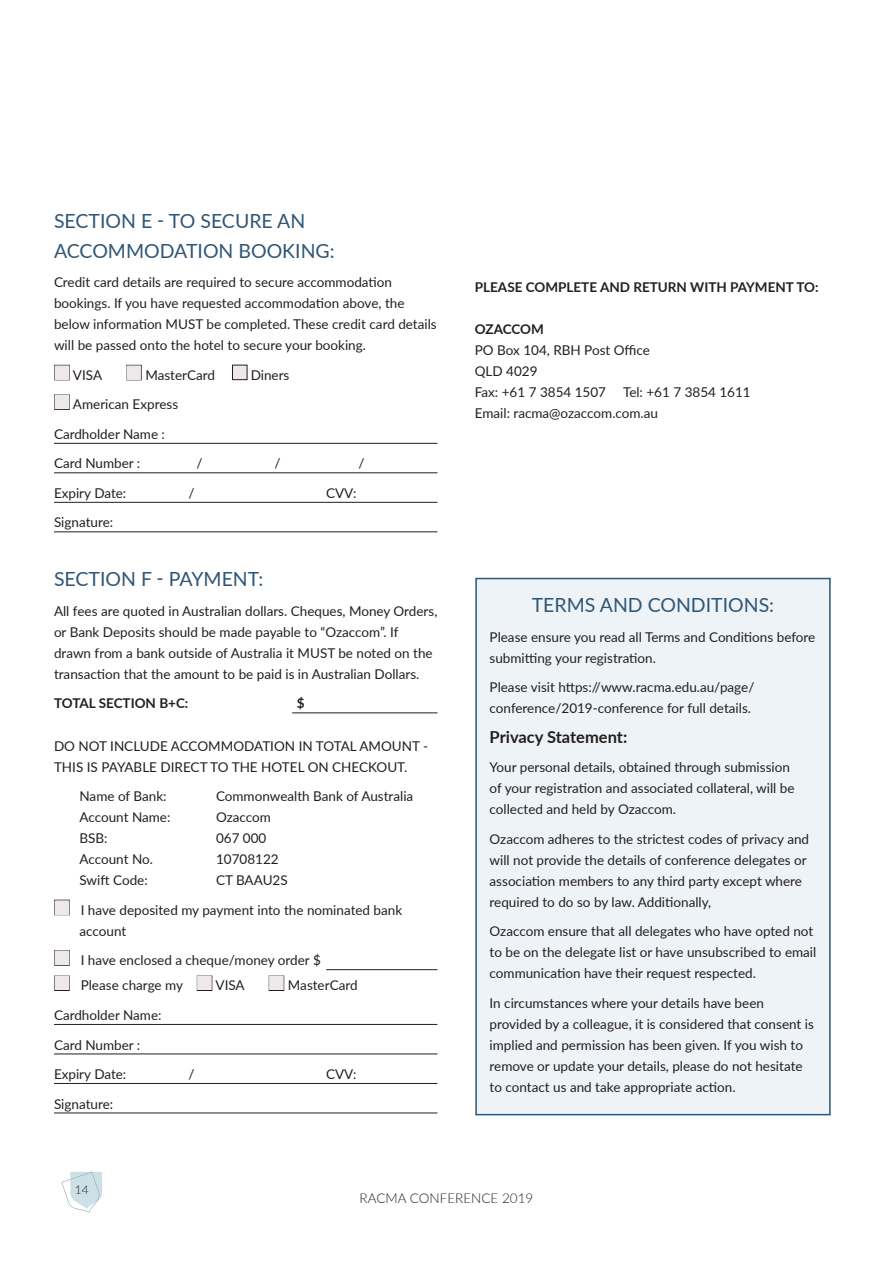
<style>
.page{position:relative;width:893px;height:1263px;background:#fff}
.page>*{position:absolute;margin:0;border:0;box-sizing:border-box;transform-origin:0 0}
.t1{font:19.5px "Lato";color:#305676}
.t2{font:700 16.5px "Lato";color:#231f20}
.t3{font:13.5px/21px "Lato";color:#231f20}
.t4{font:700 13.5px "Lato";color:#231f20}
.t5{font:300 13.5px "Lato";color:#231f20}
.t6{font:300 12px "Lato";color:#231f20}
.s1{color:#eee9e8}
.s2{font-weight:700}
</style>
<div class="page">
<svg style="left:61px;top:1171px;width:41px;height:42px"></svg>
<hr style="left:54px;top:443px;width:383px;height:1px;background:#231f20">
<hr style="left:54px;top:473px;width:383px;height:1px;background:#231f20">
<hr style="left:54px;top:502px;width:383px;height:1px;background:#231f20">
<hr style="left:54px;top:532px;width:383px;height:1px;background:#231f20">
<hr style="left:292px;top:713px;width:145px;height:1px;background:#231f20">
<hr style="left:326px;top:969px;width:111px;height:1px;background:#231f20">
<hr style="left:54px;top:1024px;width:383px;height:1px;background:#231f20">
<hr style="left:54px;top:1054px;width:383px;height:1px;background:#231f20">
<hr style="left:54px;top:1083px;width:383px;height:1px;background:#231f20">
<hr style="left:54px;top:1113px;width:383px;height:1px;background:#231f20">
<div style="left:54px;top:365px;width:16px;height:15px;border:1px solid #231f20"></div>
<div style="left:126px;top:365px;width:16px;height:15px;border:1px solid #231f20"></div>
<div style="left:232px;top:365px;width:15px;height:15px;background:#eee9e8"></div>
<div style="left:232px;top:365px;width:15px;height:15px;border:1px solid #231f20"></div>
<div style="left:54px;top:394px;width:16px;height:16px;border:1px solid #231f20"></div>
<div style="left:54px;top:900px;width:16px;height:15px;border:1px solid #231f20"></div>
<div style="left:54px;top:950px;width:16px;height:15px;border:1px solid #231f20"></div>
<div style="left:54px;top:975px;width:16px;height:16px;border:1px solid #231f20"></div>
<div style="left:197px;top:975px;width:15px;height:16px;border:1px solid #231f20"></div>
<div style="left:269px;top:975px;width:15px;height:16px;border:1px solid #231f20"></div>
<div style="left:476px;top:578px;width:354px;height:537px;background:#edf3f6"></div>
<div style="left:475px;top:578px;width:356px;height:537px;border:2px solid #305676"></div>
<p class="t1" style="left:54px;top:207px;width:253px">SECTION E - TO SECURE AN</p>
<p class="t1" style="left:54px;top:237px;width:282px">ACCOMMODATION BOOKING:</p>
<p class="t3" style="left:54px;top:271px;width:384px">Credit card details are required to secure accommodation bookings. If you have requested accommodation above, the below information MUST be completed. These credit card details will be passed onto the hotel to secure your booking.</p>
<p class="t3" style="left:54px;top:364px;width:163px"><span class="s1">■</span> VISA <span class="s1">■</span> MasterCard</p>
<p class="t3" style="left:251px;top:364px;width:40px">Diners</p>
<p class="t3" style="left:54px;top:393px;width:126px"><span class="s1">■</span> American Express</p>
<p class="t3" style="left:54px;top:423px;width:112px">Cardholder Name :</p>
<p class="t3" style="left:54px;top:452px;width:88px">Card Number :</p>
<p class="t3" style="left:197px;top:452px;width:8px">/</p>
<p class="t3" style="left:275px;top:452px;width:8px">/</p>
<p class="t3" style="left:359px;top:452px;width:8px">/</p>
<p class="t3" style="left:54px;top:482px;width:74px">Expiry Date:</p>
<p class="t3" style="left:189px;top:482px;width:8px">/</p>
<p class="t3" style="left:326px;top:482px;width:32px">CVV:</p>
<p class="t3" style="left:54px;top:511px;width:61px">Signature:</p>
<p class="t1" style="left:54px;top:565px;width:211px">SECTION F - PAYMENT:</p>
<p class="t3" style="left:54px;top:600px;width:385px">All fees are quoted in Australian dollars. Cheques, Money Orders, or Bank Deposits should be made payable to “Ozaccom”. If drawn from a bank outside of Australia it MUST be noted on the transaction that the amount to be paid is in Australian Dollars.</p>
<p class="t4" style="left:54px;top:694px;width:136px">TOTAL SECTION B+C:</p>
<p class="t4" style="left:297px;top:694px;width:9px">$</p>
<p class="t3" style="left:54px;top:735px;width:376px">DO NOT INCLUDE ACCOMMODATION IN TOTAL AMOUNT -<br>THIS IS PAYABLE DIRECT TO THE HOTEL ON CHECKOUT.</p>
<p class="t3" style="left:80px;top:785px;width:89px">Name of Bank:</p>
<p class="t3" style="left:216px;top:785px;width:199px">Commonwealth Bank of Australia</p>
<p class="t3" style="left:80px;top:806px;width:92px">Account Name:</p>
<p class="t3" style="left:216px;top:806px;width:56px">Ozaccom</p>
<p class="t3" style="left:80px;top:827px;width:30px">BSB:</p>
<p class="t3" style="left:216px;top:827px;width:52px">067 000</p>
<p class="t3" style="left:80px;top:848px;width:75px">Account No.</p>
<p class="t3" style="left:216px;top:848px;width:64px">10708122</p>
<p class="t3" style="left:80px;top:869px;width:70px">Swift Code:</p>
<p class="t3" style="left:216px;top:869px;width:73px">CT BAAU2S</p>
<p class="t3" style="left:80px;top:899px;width:324px;text-indent:-26px"><span class="s1">■</span> I have deposited my payment into the nominated bank account</p>
<p class="t3" style="left:54px;top:949px;width:268px"><span class="s1">■</span> I have enclosed a cheque/money order $</p>
<p class="t3" style="left:54px;top:974px;width:305px"><span class="s1">■</span> Please charge my <span class="s1">■</span> VISA <span class="s1">■</span> MasterCard</p>
<p class="t3" style="left:54px;top:1004px;width:109px">Cardholder Name:</p>
<p class="t3" style="left:54px;top:1033px;width:88px">Card Number :</p>
<p class="t3" style="left:54px;top:1063px;width:74px">Expiry Date:</p>
<p class="t3" style="left:189px;top:1063px;width:8px">/</p>
<p class="t3" style="left:326px;top:1063px;width:32px">CVV:</p>
<p class="t3" style="left:54px;top:1092px;width:61px">Signature:</p>
<p class="t4" style="left:475px;top:277px;width:345px">PLEASE COMPLETE AND RETURN WITH PAYMENT TO:</p>
<p class="t3" style="left:475px;top:318px;width:277px"><span class="s2">OZACCOM<br></span>PO Box 104, RBH Post Office<br>QLD 4029<br>Fax: +61 7 3854 1507 Tel: +61 7 3854 1611<br>Email: racma@ozaccom.com.au</p>
<p class="t1" style="left:532px;top:591px;width:244px">TERMS AND CONDITIONS:</p>
<p class="t3" style="left:490px;top:625px;width:327px">Please ensure you read all Terms and Conditions before submitting your registration.</p>
<p class="t3" style="left:490px;top:676px;width:266px">Please visit https://www.racma.edu.au/page/ conference/2019-conference for full details.</p>
<p class="t2" style="left:490px;top:724px;width:139px">Privacy Statement:</p>
<p class="t3" style="left:490px;top:756px;width:307px">Your personal details, obtained through submission of your registration and associated collateral, will be collected and held by Ozaccom.</p>
<p class="t3" style="left:490px;top:827px;width:321px">Ozaccom adheres to the strictest codes of privacy and will not provide the details of conference delegates or association members to any third party except where required to do so by law. Additionally,</p>
<p class="t3" style="left:490px;top:920px;width:328px">Ozaccom ensure that all delegates who have opted not to be on the delegate list or have unsubscribed to email communication have their request respected.</p>
<p class="t3" style="left:490px;top:991px;width:326px">In circumstances where your details have been provided by a colleague, it is considered that consent is implied and permission has been given. If you wish to remove or update your details, please do not hesitate to contact us and take appropriate action.</p>
<p class="t6" style="left:75px;top:1181px;width:15px">14</p>
<p class="t5" style="left:360px;top:1189px;width:175px">RACMA CONFERENCE 2019</p>
</div>
